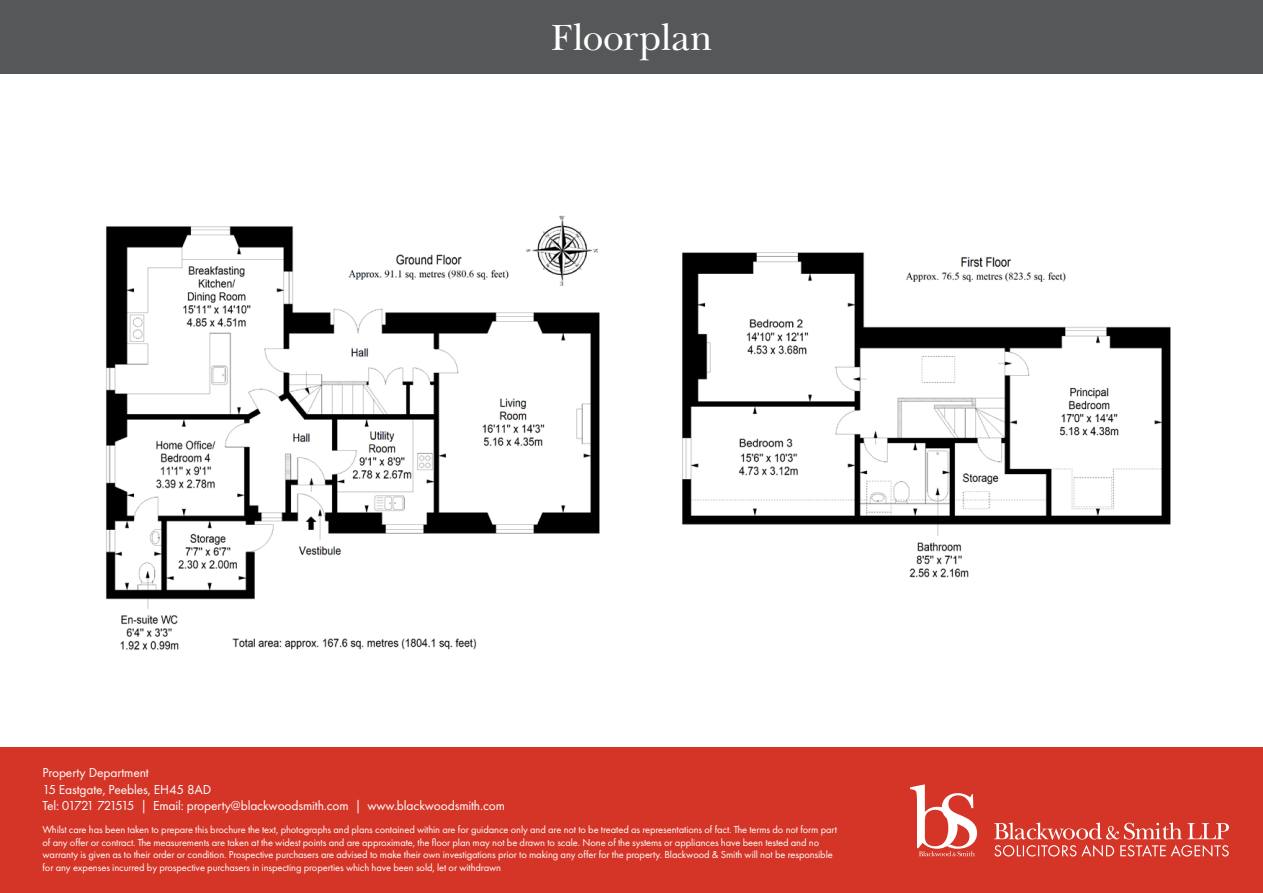
<style>
.page{position:relative;width:1263px;height:893px;background:#fff}
.page>*{position:absolute;margin:0;border:0;box-sizing:border-box;transform-origin:0 0}
.Number{font:37.5px "New Baskerville IT Cby BT";letter-spacing:-.005em;color:#fff}
.t1{font:13.5px "Futura PT";letter-spacing:-.01em;color:#fff}
.t2{font:10.5px/12.6px "Futura PT";letter-spacing:-.01em;color:#fff}
</style>
<div class="page">
<div style="left:0;top:0;width:1263px;height:73px;background:#565759"></div>
<div style="left:0;top:748px;width:1263px;height:145px;background:#d43527"></div>
<svg style="left:910px;top:784px;width:67px;height:72px"></svg>
<svg style="left:994px;top:822px;width:235px;height:35px"></svg>
<img style="left:682px;top:252px;width:489px;height:326px">
<img style="left:105px;top:215px;width:495px;height:435px">
<div style="left:670px;top:545px;width:207px;height:77px;background:#fff"></div>
<div style="left:1089px;top:545px;width:88px;height:67px;background:#fff"></div>
<div style="left:322px;top:170px;width:105px;height:73px;background:#fff"></div>
<p class="Number" style="left:550px;top:14px;width:164px">Floorplan</p>
<p class="t1" style="left:43px;top:765px;width:108px">Property Department</p>
<p class="t1" style="left:43px;top:781px;width:170px">15 Eastgate, Peebles, EH45 8AD</p>
<p class="t1" style="left:43px;top:797px;width:464px">Tel: 01721 721515 | Email: property@blackwoodsmith.com | www.blackwoodsmith.com</p>
<p class="t2" style="left:43px;top:823px;width:796px">Whilst care has been taken to prepare this brochure the text, photographs and plans contained within are for guidance only and are not to be treated as representations of fact. The terms do not form part of any offer or contract. The measurements are taken at the widest points and are approximate, the floor plan may not be drawn to scale. None of the systems or appliances have been tested and no warranty is given as to their order or condition. Prospective purchasers are advised to make their own investigations prior to making any offer for the property. Blackwood &amp; Smith will not be responsible for any expenses incurred by prospective purchasers in inspecting properties which have been sold, let or withdrawn</p>
</div>
